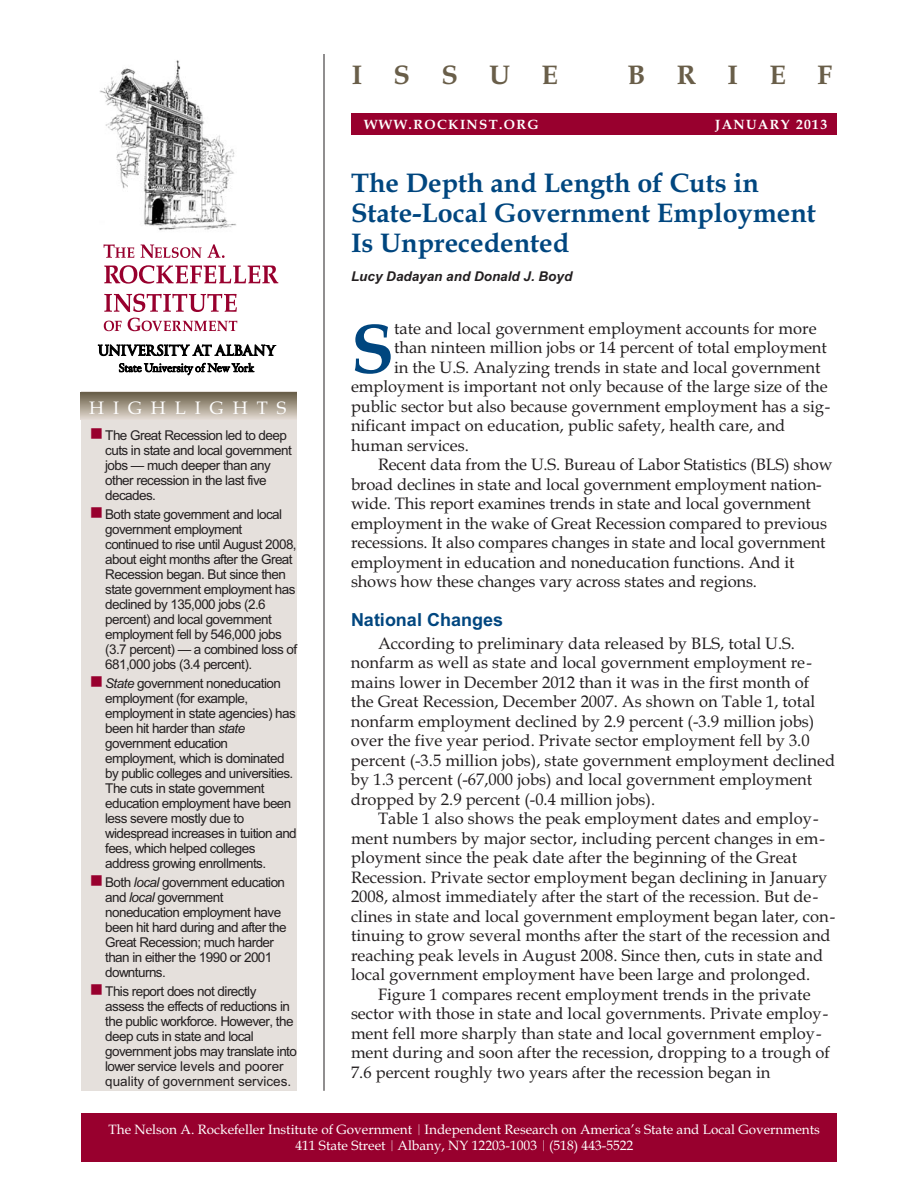
<style>
.page{position:relative;width:918px;height:1188px;background:#fff}
.page>*{position:absolute;margin:0;border:0;box-sizing:border-box;transform-origin:0 0}
.t1{font:700 70.5px "Book Antiqua";color:#00467f}
.t2{font:700 27px/30px "Book Antiqua";color:#00467f}
.t3{font:700 27px "Book Antiqua";letter-spacing:1.16em;color:#695e49}
.t4{font:700 18px "Arial";color:#00467f}
.t5{font:18px "Book Antiqua";letter-spacing:.5em;color:#fff}
.t6{font:16.5px/19.5px "Book Antiqua";color:#231f20}
.t7{font:13.5px/15px "Arial";letter-spacing:-.04em;color:#231f20}
.t8{font:13.5px/15.3px "Book Antiqua";color:#fff;text-align:center}
.t9{font:700 13.5px "Book Antiqua";letter-spacing:.1em;color:#fff}
.t10{font:italic 700 13.5px "Arial";color:#231f20}
.s1{font-style:italic}
</style>
<div class="page">
<hr style="left:324px;top:54px;width:1px;height:1037px;background:#231f20">
<div style="left:351px;top:113px;width:486px;height:22px;background:#98002e"></div>
<div style="left:81px;top:391px;width:216px;height:700px;background:#e5e0dc"></div>
<div style="left:81px;top:1113px;width:756px;height:49px;background:#98002e"></div>
<svg style="left:80px;top:393px;width:216px;height:27px;background:#a79d8d"></svg>
<svg style="left:104px;top:244px;width:30px;height:14px"></svg>
<svg style="left:141px;top:244px;width:61px;height:14px"></svg>
<svg style="left:208px;top:244px;width:17px;height:14px"></svg>
<svg style="left:104px;top:321px;width:18px;height:10px"></svg>
<svg style="left:128px;top:318px;width:109px;height:13px"></svg>
<svg style="left:104px;top:265px;width:174px;height:19px"></svg>
<svg style="left:104px;top:294px;width:133px;height:18px"></svg>
<img style="left:99px;top:60px;width:137px;height:171px">
<svg style="left:98px;top:344px;width:178px;height:31px"></svg>
<h2 class="t3" style="left:352px;top:64px;width:208px">ISSUE</h2>
<h2 class="t3" style="left:627px;top:64px;width:206px">BRIEF</h2>
<p class="t9" style="left:364px;top:119px;width:176px">WWW.ROCKINST.ORG</p>
<p class="t9" style="left:715px;top:119px;width:114px">JANUARY 2013</p>
<h2 class="t2" style="left:351px;top:171px;width:466px">The Depth and Length of Cuts in<br>State-Local Government Employment<br>Is Unprecedented</h2>
<p class="t10" style="left:351px;top:269px;width:223px">Lucy Dadayan and Donald J. Boyd</p>
<h1 class="t1" style="left:351px;top:322px;width:45px">S</h1>
<p class="t6" style="left:394px;top:320px;width:424px">tate and local government employment accounts for more</p>
<p class="t6" style="left:394px;top:340px;width:434px">than ninteen million jobs or 14 percent of total employment</p>
<p class="t6" style="left:394px;top:359px;width:428px">in the U.S. Analyzing trends in state and local government</p>
<p class="t6" style="left:351px;top:379px;width:478px">employment is important not only because of the large size of the</p>
<p class="t6" style="left:351px;top:398px;width:481px">public sector but also because government employment has a sig-</p>
<p class="t6" style="left:351px;top:418px;width:436px">nificant impact on education, public safety, health care, and</p>
<p class="t6" style="left:351px;top:437px;width:119px">human services.</p>
<p class="t6" style="left:378px;top:457px;width:456px">Recent data from the U.S. Bureau of Labor Statistics (BLS) show</p>
<p class="t6" style="left:351px;top:476px;width:472px">broad declines in state and local government employment nation-</p>
<p class="t6" style="left:351px;top:496px;width:461px">wide. This report examines trends in state and local government</p>
<p class="t6" style="left:351px;top:515px;width:478px">employment in the wake of Great Recession compared to previous</p>
<p class="t6" style="left:351px;top:535px;width:476px">recessions. It also compares changes in state and local government</p>
<p class="t6" style="left:351px;top:554px;width:445px">employment in education and noneducation functions. And it</p>
<p class="t6" style="left:351px;top:574px;width:408px">shows how these changes vary across states and regions.</p>
<p class="t4" style="left:351px;top:614px;width:154px">National Changes</p>
<p class="t6" style="left:351px;top:636px;width:486px;text-indent:27px">According to preliminary data released by BLS, total U.S. nonfarm as well as state and local government employment re&shy;mains lower in December 2012 than it was in the first month of the Great Recession, December 2007. As shown on Table 1, total nonfarm employment declined by 2.9 percent (-3.9 million jobs) over the five year period. Private sector employment fell by 3.0 percent (-3.5 million jobs), state government employment declined by 1.3 percent (-67,000 jobs) and local government employment dropped by 2.9 percent (-0.4 million jobs).</p>
<p class="t6" style="left:378px;top:811px;width:442px">Table 1 also shows the peak employment dates and employ-</p>
<p class="t6" style="left:351px;top:831px;width:475px">ment numbers by major sector, including percent changes in em-</p>
<p class="t6" style="left:351px;top:850px;width:448px">ployment since the peak date after the beginning of the Great</p>
<p class="t6" style="left:351px;top:870px;width:478px">Recession. Private sector employment began declining in January</p>
<p class="t6" style="left:351px;top:889px;width:469px">2008, almost immediately after the start of the recession. But de-</p>
<p class="t6" style="left:351px;top:909px;width:486px">clines in state and local government employment began later, con-</p>
<p class="t6" style="left:351px;top:928px;width:481px">tinuing to grow several months after the start of the recession and</p>
<p class="t6" style="left:351px;top:948px;width:474px">reaching peak levels in August 2008. Since then, cuts in state and</p>
<p class="t6" style="left:351px;top:967px;width:461px">local government employment have been large and prolonged.</p>
<p class="t6" style="left:378px;top:987px;width:434px">Figure 1 compares recent employment trends in the private</p>
<p class="t6" style="left:351px;top:1006px;width:479px">sector with those in state and local governments. Private employ-</p>
<p class="t6" style="left:351px;top:1026px;width:472px">ment fell more sharply than state and local government employ-</p>
<p class="t6" style="left:351px;top:1045px;width:480px">ment during and soon after the recession, dropping to a trough of</p>
<p class="t6" style="left:351px;top:1065px;width:421px">7.6 percent roughly two years after the recession began in</p>
<p class="t5" style="left:89px;top:401px;width:199px">HIGHLIGHTS</p>
<p class="t7" style="left:105px;top:429px;width:188px">The Great Recession led to deep cuts in state and local government jobs — much deeper than any other recession in the last five decades.</p>
<p class="t7" style="left:105px;top:508px;width:193px">Both state government and local government employment continued to rise until August 2008, about eight months after the Great<br>Recession began. But since then state government employment has declined by 135,000 jobs (2.6 percent) and local government employment fell by 546,000 jobs (3.7 percent) — a combined loss of<br>681,000 jobs (3.4 percent).</p>
<p class="t7" style="left:105px;top:677px;width:193px"><span class="s1">State</span> government noneducation employment (for example, employment in state agencies) has been hit harder than <span class="s1">state </span>government education employment, which is dominated by public colleges and universities.<br>The cuts in state government education employment have been less severe mostly due to widespread increases in tuition and fees, which helped colleges address growing enrollments.</p>
<p class="t7" style="left:105px;top:876px;width:183px">Both <span class="s1">local</span> government education and <span class="s1">local</span> government noneducation employment have been hit hard during and after the<br>Great Recession; much harder than in either the 1990 or 2001 downturns.</p>
<p class="t7" style="left:105px;top:985px;width:193px">This report does not directly assess the effects of reductions in the public workforce. However, the deep cuts in state and local government jobs may translate into lower service levels and poorer quality of government services.</p>
<p class="t8" style="left:109px;top:1124px;width:713px">The Nelson A. Rockefeller Institute of Government Independent Research on America’s State and Local Governments<br>411 State Street Albany, NY 12203-1003 (518) 443-5522</p>
</div>
